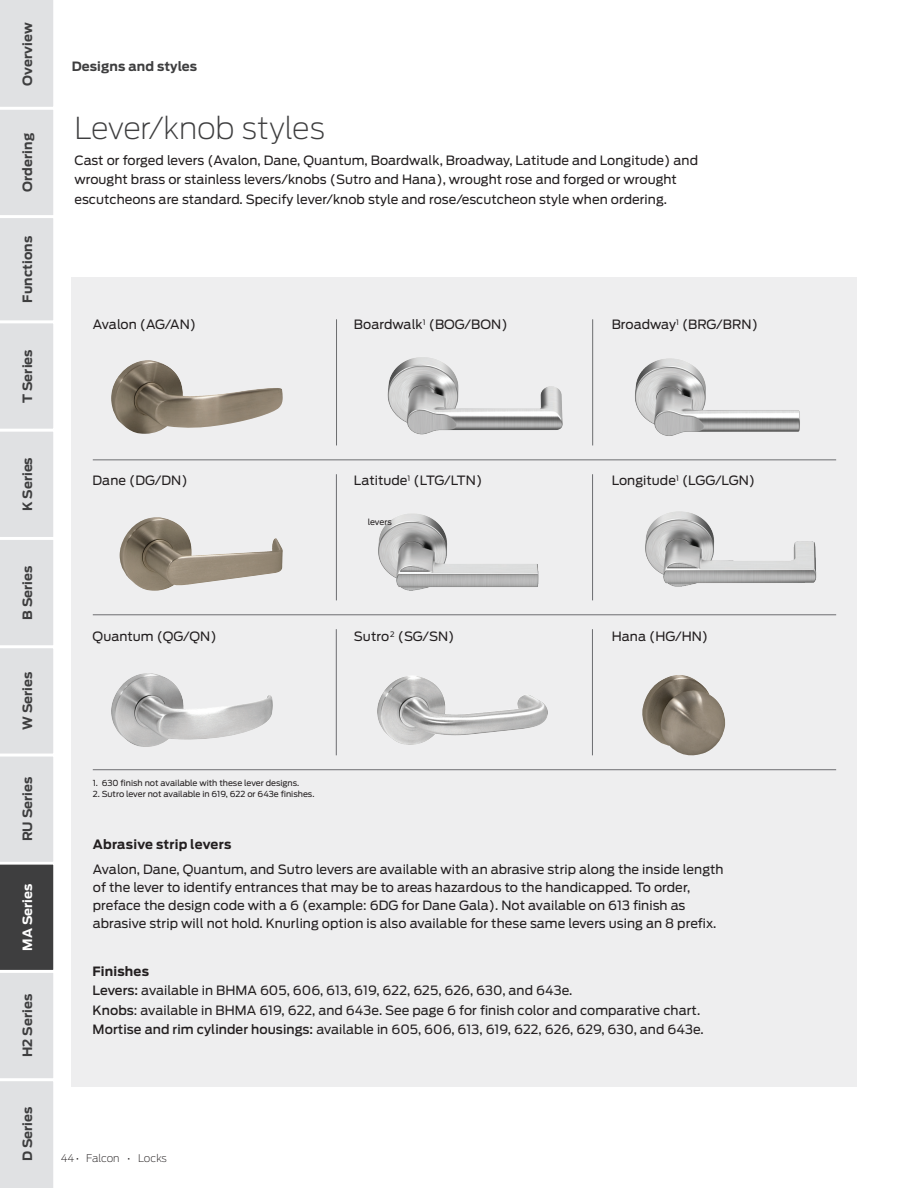
<style>
.page{position:relative;width:918px;height:1188px;background:#fff}
.page>*{position:absolute;margin:0;border:0;box-sizing:border-box;transform-origin:0 0}
.Page_headline_20_23p{font:200 30px "Antenna";letter-spacing:-.005em;color:#3e3e3f}
.Body_text_8_5_13pt{font:12.75px/18px "Antenna";letter-spacing:.005em;color:#231f20}
.Page_title_8_5_11pt{font:700 12.75px "Antenna";letter-spacing:.005em;color:#3e3e3f}
.Body_subhead_8_5_12p{font:700 12.75px "Antenna";letter-spacing:.015em;color:#231f20}
.t1{font:700 12.75px "Antenna";letter-spacing:.005em;color:#fff}
.t2{font:200 10.5px "Antenna";letter-spacing:-.01em;color:#231f20}
.Note_5_5_7_5pt{font:8.25px "Antenna";color:#231f20}
.Note_5_5pt_6_5pt{font:8.25px "Antenna";letter-spacing:-.005em;color:#231f20}
.s1{font-weight:500}
</style>
<div class="page">
<div style="left:72px;top:277px;width:785px;height:810px;background:#eeeeef"></div>
<hr style="left:93px;top:459px;width:743px;height:1px;background:#6c6d70">
<hr style="left:93px;top:614px;width:743px;height:1px;background:#6c6d70">
<hr style="left:336px;top:319px;width:1px;height:126px;background:#6c6d70">
<hr style="left:336px;top:474px;width:1px;height:126px;background:#6c6d70">
<hr style="left:336px;top:629px;width:1px;height:126px;background:#6c6d70">
<hr style="left:592px;top:629px;width:1px;height:126px;background:#6c6d70">
<hr style="left:93px;top:769px;width:743px;height:1px;background:#6c6d70">
<img style="left:111px;top:360px;width:172px;height:74px">
<img style="left:120px;top:517px;width:163px;height:74px">
<img style="left:111px;top:673px;width:162px;height:74px">
<img style="left:377px;top:680px;width:171px;height:65px">
<img style="left:642px;top:675px;width:83px;height:81px">
<img style="left:341px;top:357px;width:222px;height:104px">
<img style="left:592px;top:319px;width:208px;height:142px">
<img style="left:342px;top:423px;width:251px;height:257px">
<img style="left:609px;top:423px;width:228px;height:193px">
<svg style="left:0;top:0;width:54px;height:1188px;background:#d2d3d5"></svg>
<p class="Page_title_8_5_11pt" style="left:19px;top:86px;width:64px;rotate:-90deg">Overview</p>
<p class="Page_title_8_5_11pt" style="left:19px;top:192px;width:60px;rotate:-90deg">Ordering</p>
<p class="Page_title_8_5_11pt" style="left:19px;top:303px;width:68px;rotate:-90deg">Functions</p>
<p class="Page_title_8_5_11pt" style="left:19px;top:403px;width:55px;rotate:-90deg">T Series</p>
<p class="Page_title_8_5_11pt" style="left:19px;top:511px;width:56px;rotate:-90deg">K Series</p>
<p class="Page_title_8_5_11pt" style="left:19px;top:620px;width:56px;rotate:-90deg">B Series</p>
<p class="Page_title_8_5_11pt" style="left:19px;top:730px;width:60px;rotate:-90deg">W Series</p>
<p class="Page_title_8_5_11pt" style="left:19px;top:841px;width:66px;rotate:-90deg">RU Series</p>
<p class="t1" style="left:19px;top:951px;width:69px;rotate:-90deg">MA Series</p>
<p class="Page_title_8_5_11pt" style="left:19px;top:1057px;width:65px;rotate:-90deg">H2 Series</p>
<p class="Page_title_8_5_11pt" style="left:19px;top:1161px;width:56px;rotate:-90deg">D Series</p>
<p class="Page_title_8_5_11pt" style="left:72px;top:57px;width:127px">Designs and styles</p>
<p class="Page_headline_20_23p" style="left:74px;top:108px;width:252px">Lever/knob styles</p>
<p class="Body_text_8_5_13pt" style="left:74px;top:150px;width:625px;line-height:19.5px">Cast or forged levers (Avalon, Dane, Quantum, Boardwalk, Broadway, Latitude and Longitude) and wrought brass or stainless levers/knobs (Sutro and Hana), wrought rose and forged or wrought escutcheons are standard. Specify lever/knob style and rose/escutcheon style when ordering.</p>
<p class="Body_text_8_5_13pt" style="left:93px;top:315px;width:105px">Avalon (AG/AN)</p>
<p class="Body_text_8_5_13pt" style="left:354px;top:315px;width:155px">Boardwalk<sup>1</sup> (BOG/BON)</p>
<p class="Body_text_8_5_13pt" style="left:612px;top:315px;width:148px">Broadway<sup>1</sup> (BRG/BRN)</p>
<p class="Body_text_8_5_13pt" style="left:93px;top:471px;width:97px">Dane (DG/DN)</p>
<p class="Body_text_8_5_13pt" style="left:93px;top:627px;width:126px">Quantum (QG/QN)</p>
<p class="Body_text_8_5_13pt" style="left:354px;top:471px;width:130px">Latitude<sup>1</sup> (LTG/LTN)</p>
<p class="Body_text_8_5_13pt" style="left:612px;top:471px;width:145px">Longitude<sup>1</sup> (LGG/LGN)</p>
<p class="Note_5_5pt_6_5pt" style="left:368px;top:516px;width:26px">levers</p>
<p class="Body_text_8_5_13pt" style="left:354px;top:627px;width:102px">Sutro<sup>2</sup> (SG/SN)</p>
<p class="Body_text_8_5_13pt" style="left:612px;top:627px;width:98px">Hana (HG/HN)</p>
<p class="Note_5_5_7_5pt" style="left:93px;top:777px;width:208px">1. 630 finish not available with these lever designs.</p>
<p class="Note_5_5_7_5pt" style="left:93px;top:788px;width:223px">2. Sutro lever not available in 619, 622 or 643e finishes.</p>
<p class="Body_subhead_8_5_12p" style="left:93px;top:835px;width:140px">Abrasive strip levers</p>
<p class="Body_text_8_5_13pt" style="left:93px;top:860px;width:632px">Avalon, Dane, Quantum, and Sutro levers are available with an abrasive strip along the inside length of the lever to identify entrances that may be to areas hazardous to the handicapped. To order, preface the design code with a 6 (example: 6DG for Dane Gala). Not available on 613 finish as abrasive strip will not hold. Knurling option is also available for these same levers using an 8 prefix.</p>
<p class="Body_subhead_8_5_12p" style="left:93px;top:962px;width:58px">Finishes</p>
<p class="Body_text_8_5_13pt" style="left:93px;top:981px;width:481px"><span class="s1">Levers:</span> available in BHMA 605, 606, 613, 619, 622, 625, 626, 630, and 643e.</p>
<p class="Body_text_8_5_13pt" style="left:93px;top:1001px;width:609px"><span class="s1">Knobs</span>: available in BHMA 619, 622, and 643e. See page 6 for finish color and comparative chart.</p>
<p class="Body_text_8_5_13pt" style="left:93px;top:1020px;width:613px"><span class="s1">Mortise and rim cylinder housings:</span> available in 605, 606, 613, 619, 622, 626, 629, 630, and 643e.</p>
<p class="t2" style="left:61px;top:1151px;width:108px">44• Falcon • Locks</p>
</div>
